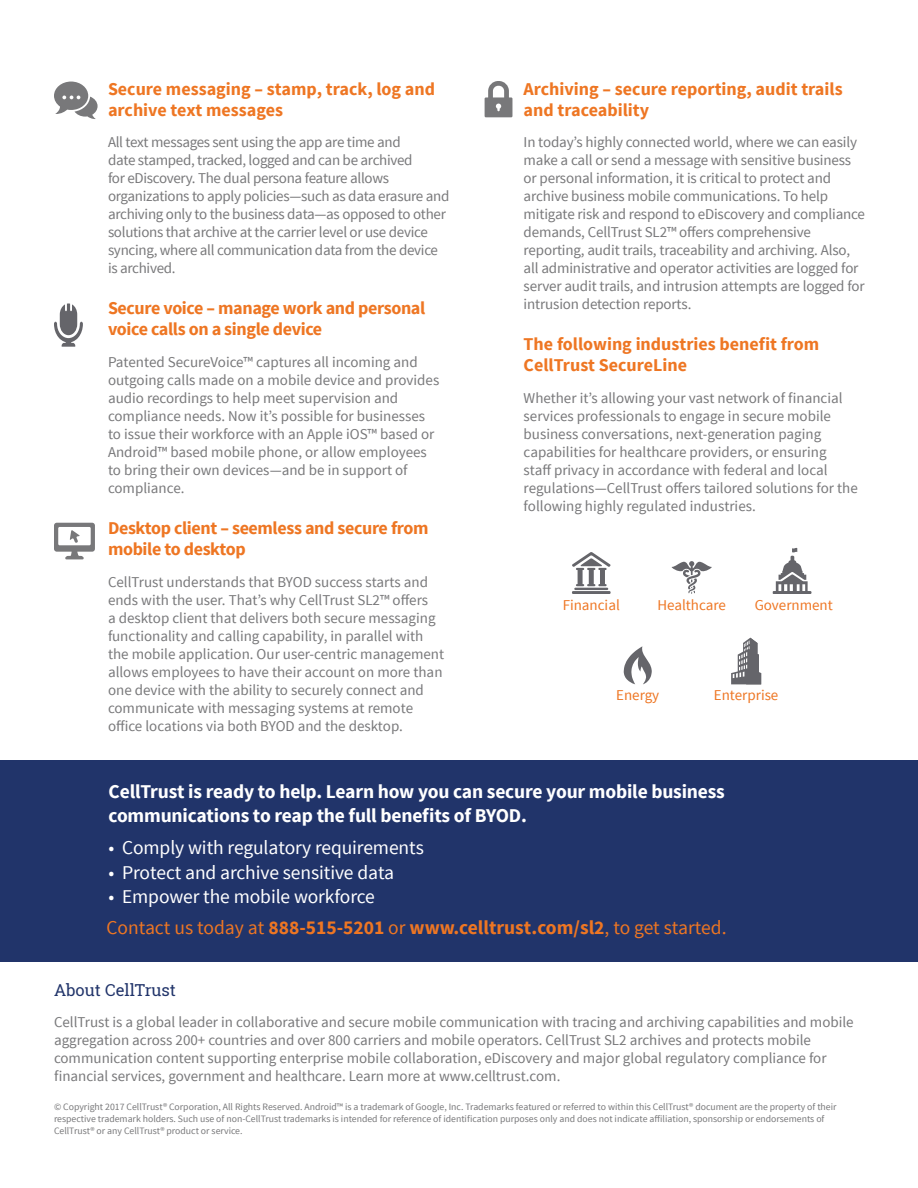
<style>
.page{position:relative;width:918px;height:1188px;background:#fff}
.page>*{position:absolute;margin:0;border:0;box-sizing:border-box;transform-origin:0 0}
.t1{font:700 19.5px/24px "Source Sans Pro";letter-spacing:-.01em;color:#fff}
.t2{font:700 19.5px/30.8px "Source Sans Pro";color:#ee7623}
.t3{font:19.5px "Source Sans Pro";letter-spacing:-.005em;color:#fff}
.t4{font:700 18px/21px "Source Sans Pro";letter-spacing:-.005em;color:#ee7623}
.t5{font:16.5px "Roboto Slab";color:#21346a}
.t6{font:15px/18px "Source Sans Pro";color:#78787a}
.t7{font:15px/18px "Source Sans Pro";letter-spacing:-.02em;color:#78787a}
.t8{font:15px "Source Sans Pro";color:#ee7623}
.t9{font:9.75px/12px "Source Sans Pro";color:#78787a}
.s1{font-weight:400;color:#fff}
.s2{font-weight:400}
</style>
<div class="page">
<div style="left:0;top:760px;width:918px;height:202px;background:#21346a"></div>
<svg style="left:485px;top:81px;width:27px;height:36px"></svg>
<svg style="left:54px;top:303px;width:29px;height:44px"></svg>
<svg style="left:54px;top:82px;width:44px;height:37px"></svg>
<svg style="left:54px;top:523px;width:41px;height:36px"></svg>
<hr style="left:574px;top:588px;width:34px;height:2px;background:#65656a">
<hr style="left:572px;top:591px;width:39px;height:3px;background:#65656a">
<svg style="left:572px;top:552px;width:39px;height:34px"></svg>
<svg style="left:671px;top:561px;width:41px;height:33px"></svg>
<hr style="left:773px;top:591px;width:39px;height:3px;background:#65656a">
<svg style="left:773px;top:547px;width:35px;height:45px"></svg>
<svg style="left:624px;top:646px;width:28px;height:38px"></svg>
<svg style="left:731px;top:638px;width:30px;height:46px"></svg>
<p class="t4" style="left:108px;top:79px;width:329px">Secure messaging – stamp, track, log and archive text messages</p>
<p class="t7" style="left:108px;top:133px;width:343px">All text messages sent using the app are time and<br>date stamped, tracked, logged and can be archived<br>for eDiscovery. The dual persona feature allows organizations to apply policies—such as data erasure and archiving only to the business data—as opposed to other solutions that archive at the carrier level or use device syncing, where all communication data from the device is archived.</p>
<p class="t4" style="left:108px;top:298px;width:319px">Secure voice – manage work and personal voice calls on a single device</p>
<p class="t6" style="left:108px;top:353px;width:333px">Patented SecureVoice™ captures all incoming and outgoing calls made on a mobile device and provides audio recordings to help meet supervision and compliance needs. Now it’s possible for businesses to issue their workforce with an Apple iOS™ based or Android™ based mobile phone, or allow employees to bring their own devices—and be in support of compliance.</p>
<p class="t4" style="left:108px;top:518px;width:322px">Desktop client – seemless and secure from mobile to desktop</p>
<p class="t6" style="left:108px;top:573px;width:338px">CellTrust understands that BYOD success starts and ends with the user. That’s why CellTrust SL2™ offers<br>a desktop client that delivers both secure messaging functionality and calling capability, in parallel with the mobile application. Our user-centric management allows employees to have their account on more than one device with the ability to securely connect and communicate with messaging systems at remote office locations via both BYOD and the desktop.</p>
<p class="t4" style="left:524px;top:79px;width:320px">Archiving – secure reporting, audit trails and traceability</p>
<p class="t6" style="left:524px;top:133px;width:343px">In today’s highly connected world, where we can easily make a call or send a message with sensitive business or personal information, it is critical to protect and archive business mobile communications. To help mitigate risk and respond to eDiscovery and compliance demands, CellTrust SL2™ offers comprehensive reporting, audit trails, traceability and archiving. Also, all administrative and operator activities are logged for server audit trails, and intrusion attempts are logged for intrusion detection reports.</p>
<p class="t4" style="left:524px;top:334px;width:297px">The following industries benefit from<br>CellTrust SecureLine</p>
<p class="t6" style="left:524px;top:389px;width:336px">Whether it’s allowing your vast network of financial services professionals to engage in secure mobile business conversations, next-generation paging capabilities for healthcare providers, or ensuring staff privacy in accordance with federal and local regulations—CellTrust offers tailored solutions for the following highly regulated industries.</p>
<p class="t8" style="left:563px;top:595px;width:59px">Financial</p>
<p class="t8" style="left:657px;top:595px;width:70px">Healthcare</p>
<p class="t8" style="left:755px;top:595px;width:80px">Government</p>
<p class="t8" style="left:616px;top:686px;width:45px">Energy</p>
<p class="t8" style="left:714px;top:686px;width:66px">Enterprise</p>
<h1 class="t1" style="left:109px;top:781px;width:618px">CellTrust is ready to help. Learn how you can secure your mobile business communications to reap the full benefits of BYOD.</h1>
<h1 class="t3" style="left:109px;top:835px;width:317px">• Comply with regulatory requirements</h1>
<h1 class="t3" style="left:109px;top:860px;width:287px">• Protect and archive sensitive data</h1>
<h1 class="t2" style="left:106px;top:882px;width:622px"><span class="s1">• Empower the mobile workforce<br></span><span class="s2">Contact us today at</span> 888-515-5201 <span class="s2">or</span> www.celltrust.com/sl2<span class="s2">, to get started.</span></h1>
<p class="t5" style="left:54px;top:979px;width:124px">About CellTrust</p>
<p class="t6" style="left:54px;top:1014px;width:801px">CellTrust is a global leader in collaborative and secure mobile communication with tracing and archiving capabilities and mobile aggregation across 200+ countries and over 800 carriers and mobile operators. CellTrust SL2 archives and protects mobile communication content supporting enterprise mobile collaboration, eDiscovery and major global regulatory compliance for financial services, government and healthcare. Learn more at www.celltrust.com.</p>
<p class="t9" style="left:54px;top:1100px;width:784px">© Copyright 2017 CellTrust® Corporation, All Rights Reserved. Android™ is a trademark of Google, Inc. Trademarks featured or referred to within this CellTrust® document are the property of their respective trademark holders. Such use of non-CellTrust trademarks is intended for reference of identification purposes only and does not indicate affiliation, sponsorship or endorsements of<br>CellTrust® or any CellTrust® product or service.</p>
</div>
